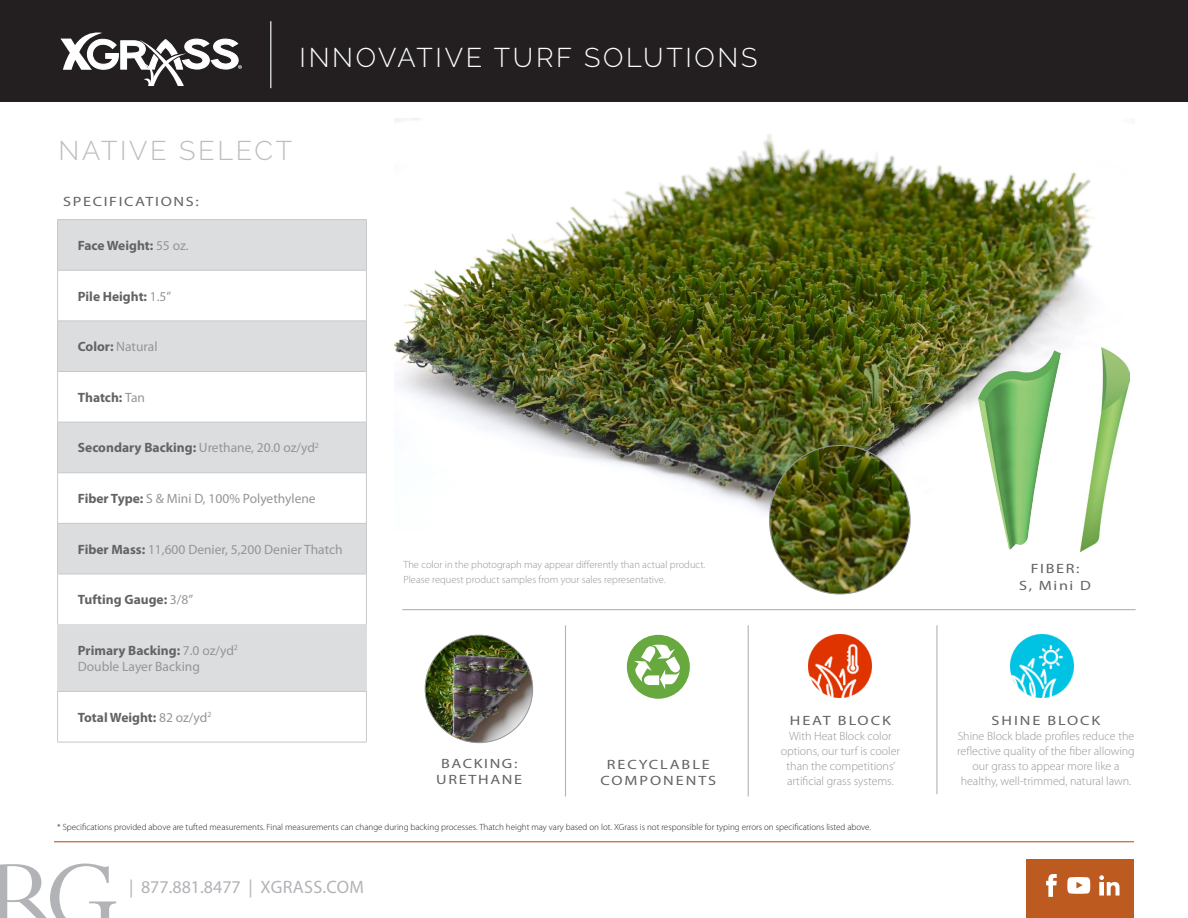
<style>
.page{position:relative;width:1188px;height:918px;background:#fff}
.page>*{position:absolute;margin:0;border:0;box-sizing:border-box;transform-origin:0 0}
.t1{font:300 27px "Raleway";letter-spacing:.1em;color:#fff}
.t2{font:300 27px "Raleway";letter-spacing:.1em;color:#bcbdc0}
.t3{font:18px "Myriad Pro";color:#b2b3b7}
.t4{font:13.5px/16.2px "Myriad Pro";color:#939598}
.t5{font:700 13.5px "Myriad Pro";color:#636366}
.t6{font:13.5px/16.2px "Myriad Pro";letter-spacing:.1em;color:#636366;text-align:center;scale:1.2 1}
.t7{font:13.5px/16.2px "Myriad Pro";letter-spacing:.12em;color:#636366;text-align:center;scale:1.2 1}
.t8{font:300 12px/15px "Myriad Pro";color:#939598;text-align:center}
.t9{font:300 10.5px/15px "Myriad Pro";color:#939598}
.t10{font:300 9px "Myriad Pro";color:#231f20}
.s1{font-weight:400;color:#939598}
.s2{font-weight:700;color:#636366}
</style>
<div class="page">
<div style="left:0;top:0;width:1188px;height:102px;background:#231f20"></div>
<svg style="left:60px;top:33px;width:182px;height:53px"></svg>
<hr style="left:270px;top:21px;width:2px;height:67px;background:#c7c8ca">
<svg style="left:0;top:864px;width:116px;height:54px"></svg>
<hr style="left:54px;top:841px;width:1080px;height:1px;background:#bc5a1f">
<img style="left:395px;top:119px;width:735px;height:396px">
<img style="left:769px;top:445px;width:141px;height:148px">
<div style="left:627px;top:635px;width:63px;height:64px;background:#67a83f;border-radius:50%"></div>
<svg style="left:632px;top:643px;width:49px;height:46px"></svg>
<hr style="left:565px;top:625px;width:1px;height:171px;background:#b2b3b7">
<hr style="left:936px;top:625px;width:2px;height:169px;background:#b2b3b7">
<hr style="left:402px;top:609px;width:734px;height:1px;background:#b2b3b7">
<hr style="left:748px;top:625px;width:1px;height:171px;background:#b2b3b7">
<svg style="left:58px;top:220px;width:308px;height:471px;fill:#dcdddf"></svg>
<hr style="left:57px;top:624px;width:310px;height:1px;background:#dcdddf">
<hr style="left:57px;top:625px;width:1px;height:66px;background:#dcdddf">
<hr style="left:366px;top:625px;width:1px;height:66px;background:#dcdddf">
<hr style="left:57px;top:219px;width:310px;height:1px;background:#c7c8ca">
<hr style="left:57px;top:220px;width:1px;height:50px;background:#c7c8ca">
<hr style="left:366px;top:220px;width:1px;height:50px;background:#c7c8ca">
<hr style="left:57px;top:270px;width:310px;height:1px;background:#c7c8ca">
<hr style="left:57px;top:271px;width:1px;height:49px;background:#c7c8ca">
<hr style="left:366px;top:271px;width:1px;height:49px;background:#c7c8ca">
<hr style="left:57px;top:320px;width:310px;height:1px;background:#c7c8ca">
<hr style="left:57px;top:321px;width:1px;height:50px;background:#c7c8ca">
<hr style="left:366px;top:321px;width:1px;height:50px;background:#c7c8ca">
<hr style="left:57px;top:371px;width:310px;height:1px;background:#c7c8ca">
<hr style="left:57px;top:372px;width:1px;height:50px;background:#c7c8ca">
<hr style="left:366px;top:372px;width:1px;height:50px;background:#c7c8ca">
<hr style="left:57px;top:422px;width:310px;height:1px;background:#c7c8ca">
<hr style="left:57px;top:422px;width:1px;height:50px;background:#c7c8ca">
<hr style="left:366px;top:422px;width:1px;height:50px;background:#c7c8ca">
<hr style="left:57px;top:472px;width:310px;height:1px;background:#c7c8ca">
<hr style="left:57px;top:473px;width:1px;height:50px;background:#c7c8ca">
<hr style="left:366px;top:473px;width:1px;height:50px;background:#c7c8ca">
<hr style="left:57px;top:523px;width:310px;height:1px;background:#c7c8ca">
<hr style="left:57px;top:524px;width:1px;height:50px;background:#c7c8ca">
<hr style="left:366px;top:524px;width:1px;height:50px;background:#c7c8ca">
<hr style="left:57px;top:574px;width:310px;height:1px;background:#c7c8ca">
<hr style="left:57px;top:574px;width:1px;height:50px;background:#c7c8ca">
<hr style="left:366px;top:574px;width:1px;height:50px;background:#c7c8ca">
<hr style="left:57px;top:691px;width:310px;height:1px;background:#c7c8ca">
<hr style="left:57px;top:692px;width:1px;height:50px;background:#c7c8ca">
<hr style="left:366px;top:692px;width:1px;height:50px;background:#c7c8ca">
<hr style="left:57px;top:742px;width:310px;height:1px;background:#c7c8ca">
<img style="left:809px;top:635px;width:63px;height:63px">
<img style="left:1010px;top:635px;width:63px;height:63px">
<img style="left:425px;top:635px;width:108px;height:108px;border-radius:54px">
<div style="left:1027px;top:860px;width:107px;height:58px;background:#bc5a1f"></div>
<svg style="left:1046px;top:874px;width:11px;height:23px"></svg>
<svg style="left:1067px;top:877px;width:23px;height:17px"></svg>
<svg style="left:1099px;top:875px;width:21px;height:21px"></svg>
<img style="left:963px;top:343px;width:102px;height:207px">
<img style="left:1081px;top:348px;width:48px;height:203px">
<p class="t1" style="left:300px;top:41px;width:459px">INNOVATIVE TURF SOLUTIONS</p>
<p class="t2" style="left:58px;top:135px;width:235px">NATIVE SELECT</p>
<p class="t6" style="left:63px;top:194px;width:114px">SPECIFICATIONS:</p>
<p class="t5" style="left:78px;top:237px;width:112px">Face Weight: <span class="s1">55 oz.</span></p>
<p class="t5" style="left:78px;top:287px;width:95px">Pile Height: <span class="s1">1.5”</span></p>
<p class="t4" style="left:78px;top:338px;width:81px"><span class="s2">Color:</span> Natural</p>
<p class="t5" style="left:78px;top:389px;width:69px">Thatch: <span class="s1">Tan</span></p>
<p class="t4" style="left:78px;top:440px;width:243px"><span class="s2">Secondary Backing:</span> Urethane, 20.0 oz/yd<sup>2</sup></p>
<p class="t4" style="left:78px;top:490px;width:239px"><span class="s2">Fiber Type:</span> S &amp; Mini D, 100% Polyethylene</p>
<p class="t4" style="left:78px;top:541px;width:266px"><span class="s2">Fiber Mass:</span> 11,600 Denier, 5,200 Denier Thatch</p>
<p class="t5" style="left:78px;top:591px;width:117px">Tufting Gauge: <span class="s1">3/8”</span></p>
<p class="t4" style="left:78px;top:642px;width:162px"><span class="s2">Primary Backing:</span> 7.0 oz/yd<sup>2<br></sup>Double Layer Backing</p>
<p class="t5" style="left:78px;top:708px;width:135px">Total Weight: <span class="s1">82 oz/yd</span><sup>2</sup></p>
<p class="t9" style="left:404px;top:557px;width:303px">The color in the photograph may appear differently than actual product.<br>Please request product samples from your sales representative.</p>
<p class="t6" style="left:436px;top:755px;width:73px">BACKING:<br>URETHANE</p>
<p class="t7" style="left:600px;top:756px;width:98px">RECYCLABLE<br>COMPONENTS</p>
<p class="t7" style="left:790px;top:712px;width:86px">HEAT BLOCK</p>
<p class="t8" style="left:781px;top:728px;width:121px">With Heat Block color options, our turf is cooler than the competitions’ artificial grass systems.</p>
<p class="t10" style="left:57px;top:822px;width:815px">* Specifications provided above are tufted measurements. Final measurements can change during backing processes. Thatch height may vary based on lot. XGrass is not responsible for typing errors on specifications listed above.</p>
<p class="t3" style="left:129px;top:876px;width:236px">| 877.881.8477 | XGRASS.COM</p>
<p class="t6" style="left:1031px;top:561px;width:42px">FIBER:</p>
<p class="t6" style="left:1019px;top:577px;width:61px">S, Mini D</p>
<p class="t7" style="left:992px;top:712px;width:92px">SHINE BLOCK</p>
<p class="t8" style="left:957px;top:728px;width:179px">Shine Block blade profiles reduce the reflective quality of the fiber allowing our grass to appear more like a healthy, well-trimmed, natural lawn.</p>
</div>
